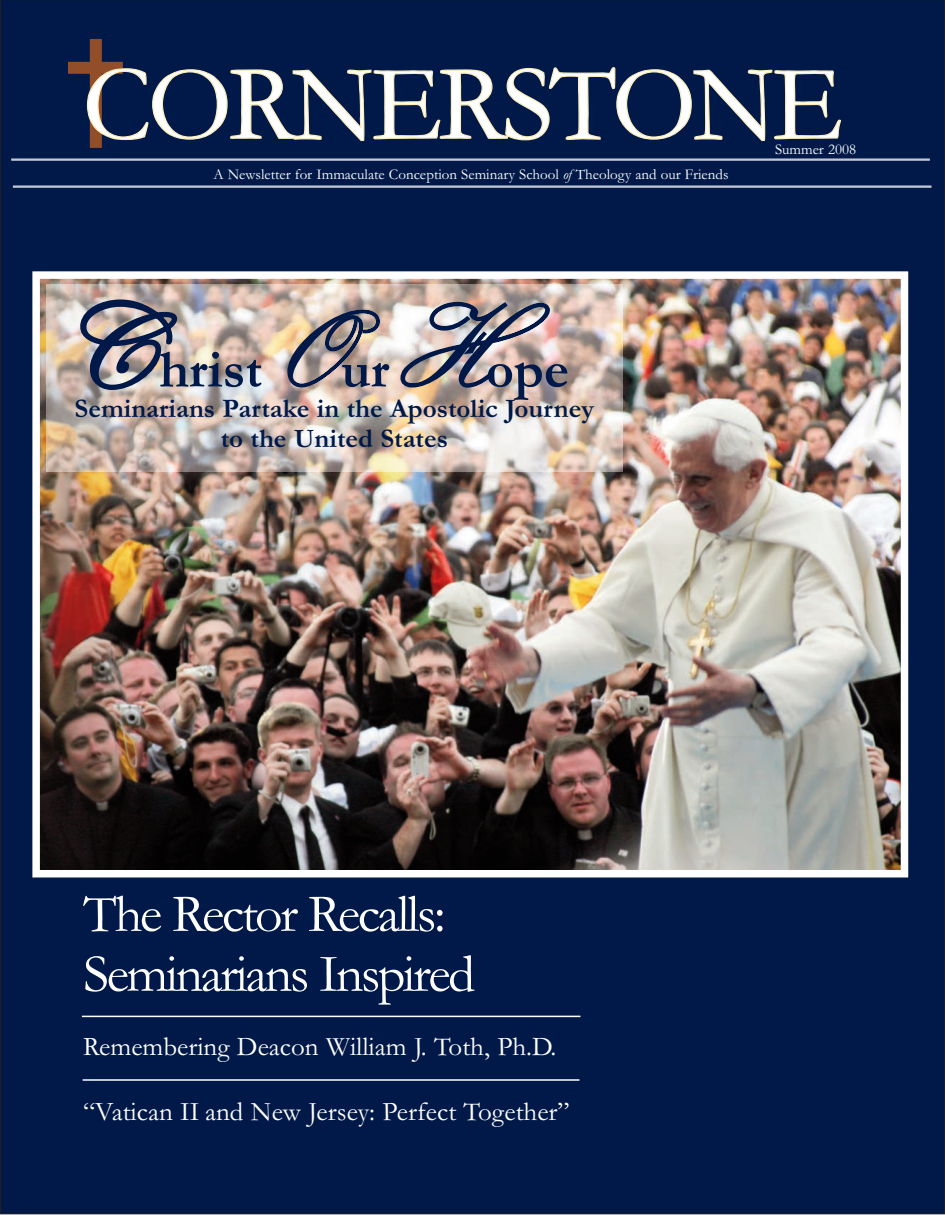
<style>
.page{position:relative;width:945px;height:1215px;background:#fff}
.page>*{position:absolute;margin:0;border:0;box-sizing:border-box;transform-origin:0 0}
.t1{font:italic 120px "Edwardian Script ITC";color:#001948}
.t2{font:120px "Kunstler Script";color:#001948}
.t3{font:108px "Garamond";letter-spacing:-.035em;color:#fff}
.t4{font:54px/60px "Garamond";letter-spacing:-.045em;color:#fff}
.t5{font:700 54px "Garamond";color:#001948}
.t6{font:27px "Garamond";color:#fff}
.t7{font:700 27px/30px "Garamond";color:#001948;text-align:center}
.t8{font:15px "Garamond";color:#fff}
.s1{font-style:italic}
.s2{font-family:"Kunstler Script";font-weight:400;font-size:108px}
</style>
<div class="page">
<div style="left:0;top:0;width:945px;height:1214px;background:#001948"></div>
<img style="left:41px;top:280px;width:858px;height:589px">
<div style="left:32px;top:271px;width:876px;height:607px;border:8px solid #fff"></div>
<img style="left:46px;top:285px;width:576px;height:186px">
<hr style="left:13px;top:186px;width:918px;height:1px;background:#fff">
<hr style="left:13px;top:187px;width:918px;height:1px;background:#fff">
<hr style="left:11px;top:159px;width:919px;height:1px;background:#fff">
<hr style="left:11px;top:160px;width:919px;height:1px;background:#fff">
<div style="left:90px;top:39px;width:12px;height:109px;background:#924e29"></div>
<hr style="left:82px;top:1016px;width:498px;height:1px;background:#fff">
<hr style="left:83px;top:1079px;width:496px;height:2px;background:#fff">
<div style="left:68px;top:62px;width:55px;height:12px;background:#924e29"></div>
<h2 class="t3" style="left:83px;top:38px;width:762px">CORNERSTONE</h2>
<p class="t8" style="left:213px;top:165px;width:517px">A Newsletter for Immaculate Conception Seminary School <span class="s1">of</span> Theology and our Friends</p>
<h1 class="t1" style="left:49px;top:273px;width:97px">V</h1>
<h3 class="t5" style="left:159px;top:336px;width:232px">hrist<span class="s2">O</span>ur</h3>
<h1 class="t2" style="left:393px;top:273px;width:156px">H</h1>
<h3 class="t5" style="left:486px;top:336px;width:85px">ope</h3>
<h3 class="t7" style="left:75px;top:392px;width:521px">Seminarians Partake in the Apostolic Journey to the United States</h3>
<p class="t8" style="left:775px;top:140px;width:83px">Summer 2008</p>
<h3 class="t4" style="left:83px;top:882px;width:393px">The Rector Recalls:<br>Seminarians Inspired</h3>
<h3 class="t6" style="left:83px;top:1030px;width:475px">Remembering Deacon William J. Toth, Ph.D.</h3>
<h3 class="t6" style="left:83px;top:1094px;width:488px">“Vatican II and New Jersey: Perfect Together”</h3>
</div>
